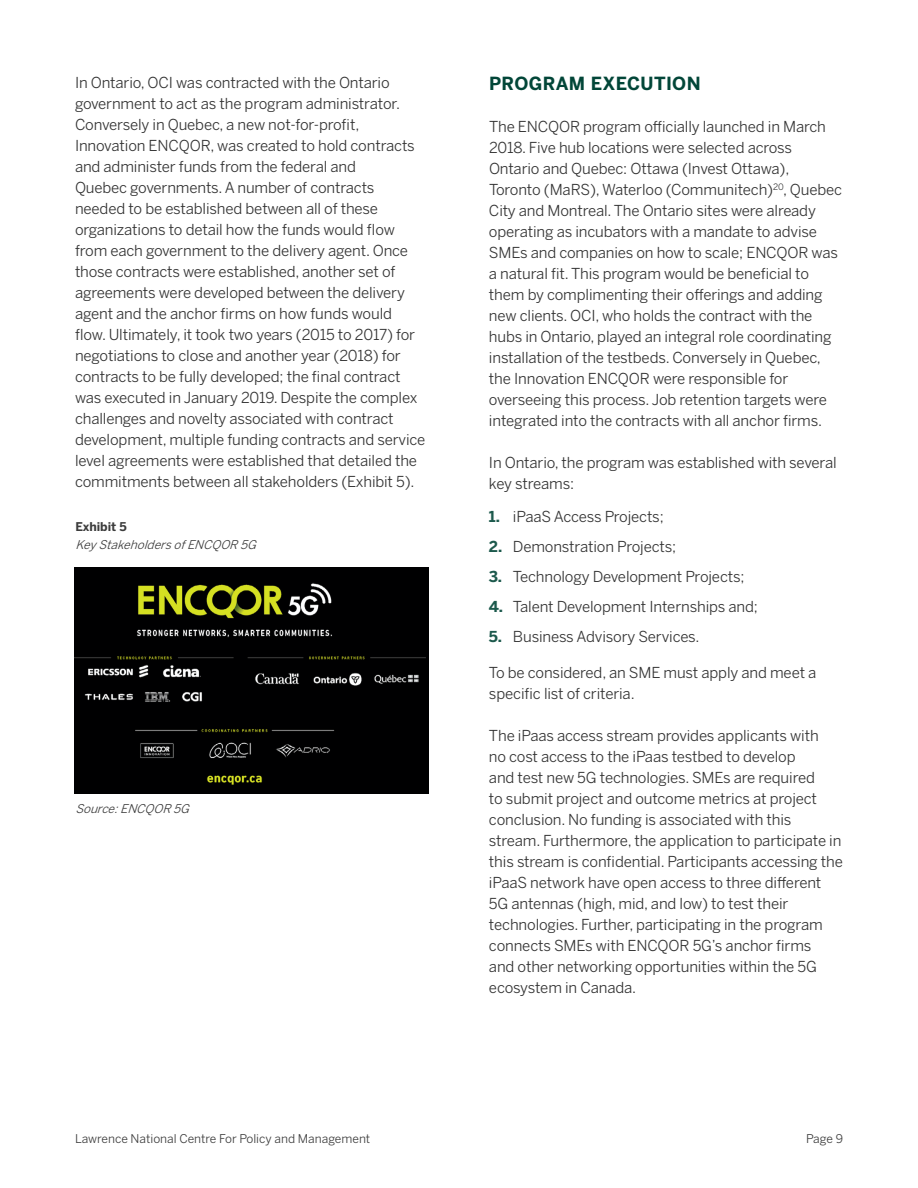
<style>
.page{position:relative;width:918px;height:1188px;background:#fff}
.page>*{position:absolute;margin:0;border:0;box-sizing:border-box;transform-origin:0 0}
.t1{font:700 18px "Benton Sans";letter-spacing:.02em;color:#024638}
.t2{font:15px/21px "Benton Sans";letter-spacing:-.01em;color:#343434}
.t3{font:700 15px/30px "Benton Sans";color:#1c594c}
.t4{font:12px "Benton Sans";color:#3c3c3c}
.t5{font:italic 12px "Benton Sans";color:#3c3c3c}
.t6{font:700 12px "Benton Sans";color:#3c3c3c}
</style>
<div class="page">
<img style="left:75px;top:567px;width:354px;height:227px">
<p class="t2" style="left:75px;top:72px;width:352px">In Ontario, OCI was contracted with the Ontario government to act as the program administrator.<br>Conversely in Quebec, a new not-for-profit, Innovation ENCQOR, was created to hold contracts and administer funds from the federal and<br>Quebec governments. A number of contracts needed to be established between all of these organizations to detail how the funds would flow from each government to the delivery agent. Once those contracts were established, another set of agreements were developed between the delivery agent and the anchor firms on how funds would flow. Ultimately, it took two years (2015 to 2017) for negotiations to close and another year (2018) for contracts to be fully developed; the final contract was executed in January 2019. Despite the complex challenges and novelty associated with contract development, multiple funding contracts and service level agreements were established that detailed the commitments between all stakeholders (Exhibit 5).</p>
<p class="t1" style="left:489px;top:73px;width:213px">PROGRAM EXECUTION</p>
<p class="t2" style="left:489px;top:116px;width:355px">The ENCQOR program officially launched in March 2018. Five hub locations were selected across Ontario and Quebec: Ottawa (Invest Ottawa), Toronto (MaRS), Waterloo (Communitech)<sup>20</sup>, Quebec City and Montreal. The Ontario sites were already operating as incubators with a mandate to advise SMEs and companies on how to scale; ENCQOR was a natural fit. This program would be beneficial to them by complimenting their offerings and adding new clients. OCI, who holds the contract with the hubs in Ontario, played an integral role coordinating installation of the testbeds. Conversely in Quebec, the Innovation ENCQOR were responsible for overseeing this process. Job retention targets were integrated into the contracts with all anchor firms.</p>
<p class="t2" style="left:489px;top:452px;width:349px">In Ontario, the program was established with several key streams:</p>
<p class="t6" style="left:75px;top:520px;width:53px">Exhibit 5</p>
<p class="t5" style="left:75px;top:538px;width:186px">KeyStakeholdersofENCQOR 5G</p>
<p class="t5" style="left:75px;top:802px;width:119px">Source:ENCQOR 5G</p>
<p class="t3" style="left:489px;top:501px;width:16px">1.<br>2.<br>3.<br>4.<br>5.</p>
<p class="t2" style="left:513px;top:501px;width:246px;line-height:30px">iPaaS Access Projects;<br>Demonstration Projects;<br>Technology Development Projects;<br>Talent Development Internships and;<br>Business Advisory Services.</p>
<p class="t2" style="left:489px;top:662px;width:329px">To be considered, an SME must apply and meet a specific list of criteria.</p>
<p class="t2" style="left:489px;top:725px;width:355px">The iPaas access stream provides applicants with<br>no cost access to the iPaas testbed to develop<br>and test new 5G technologies. SMEs are required<br>to submit project and outcome metrics at project conclusion. No funding is associated with this stream. Furthermore, the application to participate in this stream is confidential. Participants accessing the iPaaS network have open access to three different 5G antennas (high, mid, and low) to test their technologies. Further, participating in the program connects SMEs with ENCQOR 5G’s anchor firms<br>and other networking opportunities within the 5G ecosystem in Canada.</p>
<p class="t4" style="left:75px;top:1132px;width:297px">Lawrence National Centre For Policy and Management</p>
<p class="t4" style="left:806px;top:1132px;width:38px">Page 9</p>
</div>
